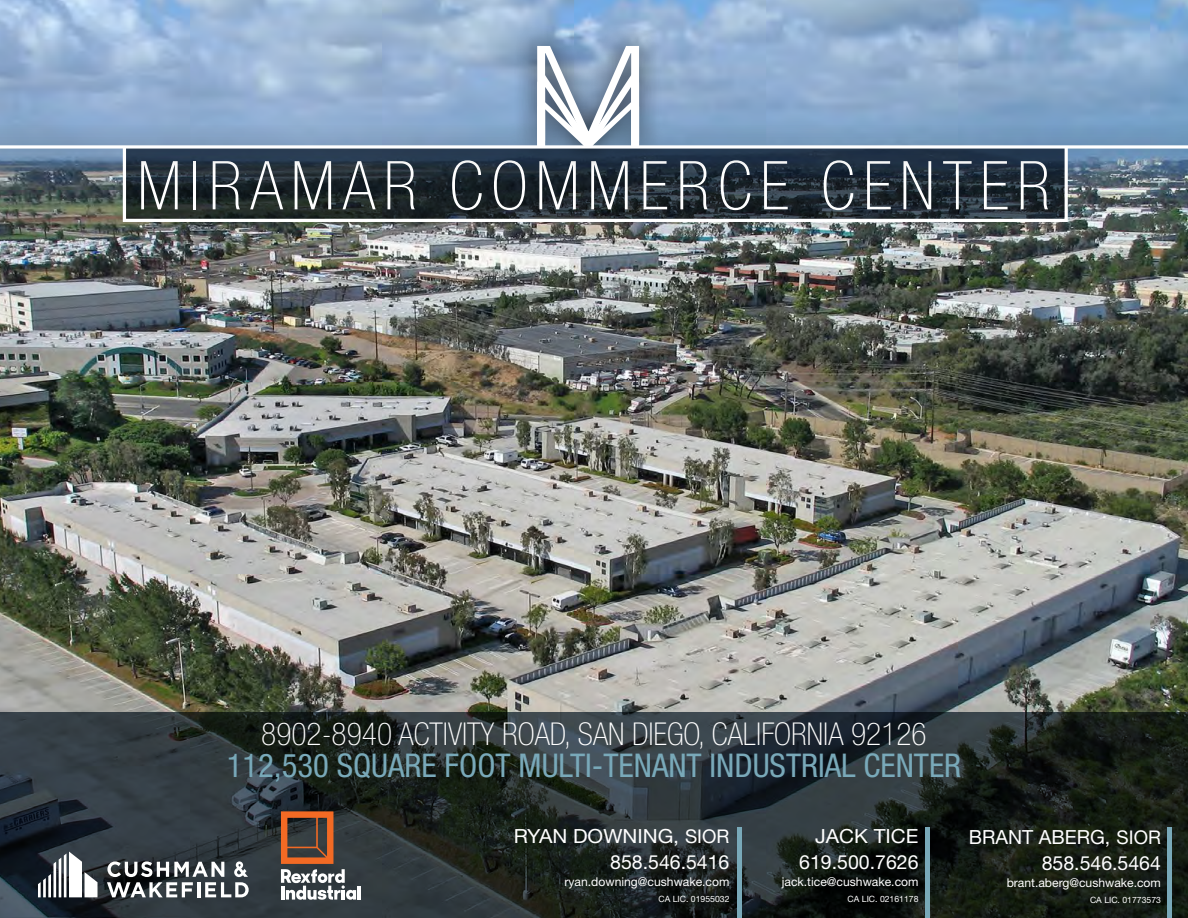
<style>
.page{position:relative;width:1188px;height:918px;background:#fff}
.page>*{position:absolute;margin:0;border:0;box-sizing:border-box;transform-origin:0 0}
.t1{font:100 condensed 67.5px "Helvetica Neue LT Std";letter-spacing:.12em;color:#fff}
.t2{font:condensed 32.7px "Helvetica Neue LT Std";color:#79a9b9}
.t3{font:100 condensed 31.5px "Helvetica Neue LT Std";color:#fff}
.t4{font:19.5px/26px "Helvetica Neue LT Std";color:#fff;text-align:right;scale:1.06 1}
.t5{font:19.5px/26px "Helvetica Neue LT Std";color:#fff;text-align:right}
.t6{font:12.15px "Helvetica Neue LT Std";color:#fff}
.t7{font:8.7px "Helvetica Neue LT Std";color:#fff}
.s1{font-size:18.9px}
</style>
<div class="page">
<img style="left:0;top:0;width:1188px;height:713px">
<svg style="left:127px;top:172px;width:937px;height:46px;background:#1f292f"></svg>
<svg style="left:0;top:713px;width:1188px;height:205px;background:#232b2b"></svg>
<svg style="left:38px;top:852px;width:60px;height:45px"></svg>
<svg style="left:107px;top:861px;width:142px;height:36px"></svg>
<hr style="left:358px;top:886px;width:3px;height:14px;background:#fff">
<svg style="left:281px;top:811px;width:75px;height:89px;background:#756055"></svg>
<div style="left:0;top:22px;width:1188px;height:150px;background:#000;opacity:.75"></div>
<svg style="left:0;top:145px;width:1188px;height:4px"></svg>
<svg style="left:537px;top:46px;width:102px;height:99px"></svg>
<div style="left:123px;top:145px;width:945px;height:77px;border:3px solid #fff"></div>
<hr style="left:1168px;top:827px;width:4px;height:91px;background:#79a9b9">
<hr style="left:926px;top:827px;width:4px;height:91px;background:#79a9b9">
<div style="left:737px;top:827px;width:5px;height:91px;background:#79a9b9"></div>
<h1 class="t1" style="left:138px;top:148px;width:914px">MIRAMAR COMMERCE CENTER</h1>
<h3 class="t3" style="left:261px;top:716px;width:667px">8902-8940 ACTIVITY ROAD, SAN DIEGO, CALIFORNIA 92126</h3>
<h2 class="t2" style="left:227px;top:747px;width:736px">112,530 SQUARE FOOT MULTI-TENANT INDUSTRIAL CENTER</h2>
<h3 class="t4" style="left:514px;top:823px;width:205px">RYAN DOWNING, <span class="s1">SIOR<br></span>858.546.5416</h3>
<p class="t6" style="left:565px;top:874px;width:166px">ryan.downing@cushwake.com</p>
<p class="t7" style="left:659px;top:894px;width:72px">CA LIC. 01955032</p>
<h3 class="t4" style="left:799px;top:823px;width:114px">JACK TICE<br>619.500.7626</h3>
<p class="t6" style="left:782px;top:874px;width:138px">jack.tice@cushwake.com</p>
<p class="t7" style="left:848px;top:894px;width:72px">CA LIC. 02161178</p>
<h3 class="t5" style="left:969px;top:824px;width:194px">BRANT ABERG, <span class="s1">SIOR<br></span>858.546.5464</h3>
<p class="t6" style="left:1007px;top:875px;width:156px">brant.aberg@cushwake.com</p>
<p class="t7" style="left:1090px;top:895px;width:72px">CA LIC. 01773573</p>
</div>
